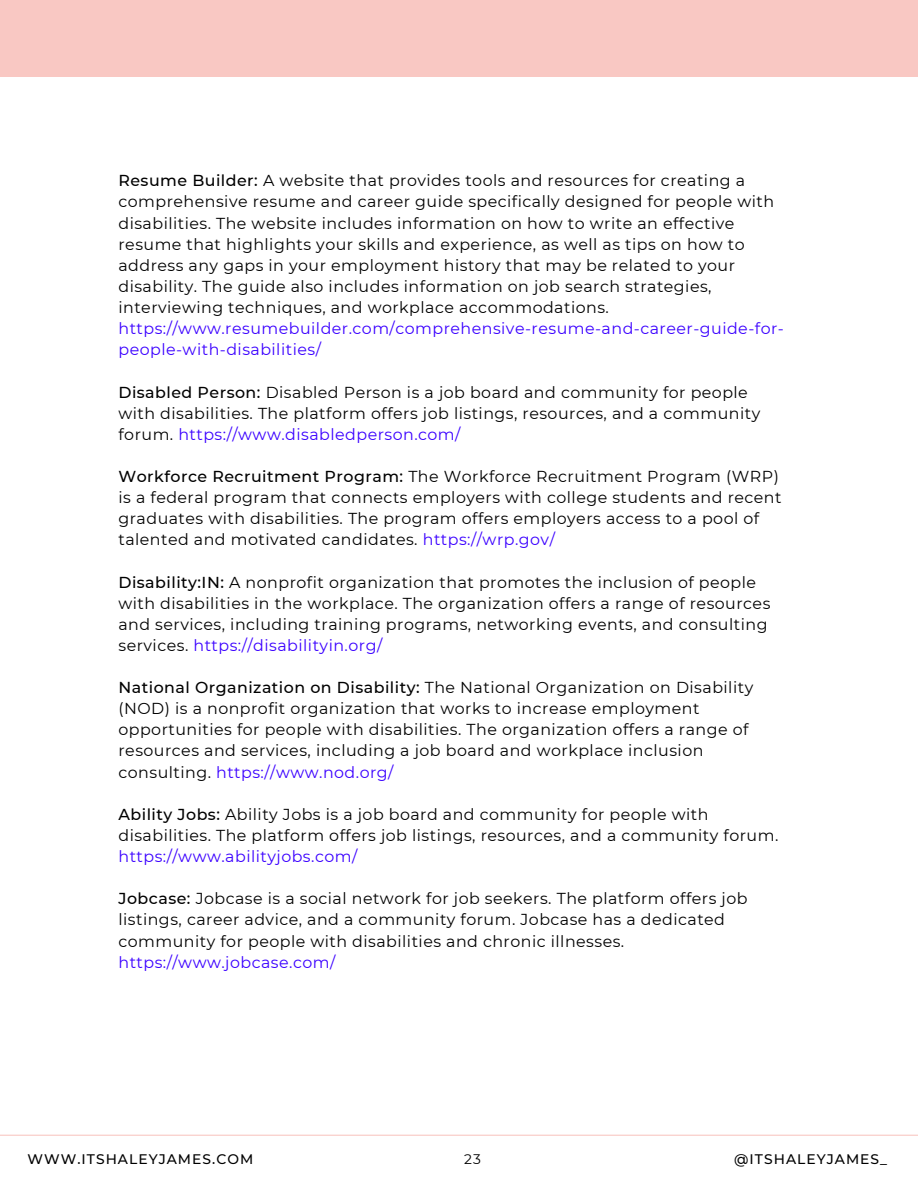
<style>
.page{position:relative;width:918px;height:1188px;background:#fff}
.page>*{position:absolute;margin:0;border:0;box-sizing:border-box;transform-origin:0 0}
.t1{font:15.9px/21.1px "Montserrat";letter-spacing:.03em;color:#000}
.t2{font:500 13.8px "Montserrat";letter-spacing:.075em;color:#000}
.t3{font:13.8px "Montserrat";color:#000}
.s1{font-weight:500}
.s2{color:#3b00ff}
</style>
<div class="page">
<hr style="left:0;top:1135px;width:918px;height:1px;background:#f9c8c3">
<div style="left:0;top:0;width:918px;height:76px;background:#f9c8c3"></div>
<h1 class="t1" style="left:118px;top:170px;width:667px"><span class="s1">Resume Builder:</span> A website that provides tools and resources for creating a comprehensive resume and career guide specifically designed for people with disabilities. The website includes information on how to write an effective resume that highlights your skills and experience, as well as tips on how to address any gaps in your employment history that may be related to your disability. The guide also includes information on job search strategies, interviewing techniques, and workplace accommodations. <span class="s2">https://www.resumebuilder.com/comprehensive-resume-and-career-guide-for&shy;people-with-disabilities/</span></h1>
<h1 class="t1" style="left:118px;top:381px;width:643px"><span class="s1">Disabled Person:</span> Disabled Person is a job board and community for people with disabilities. The platform offers job listings, resources, and a community forum. <span class="s2">https://www.disabledperson.com/</span></h1>
<h1 class="t1" style="left:118px;top:466px;width:665px"><span class="s1">Workforce Recruitment Program:</span> The Workforce Recruitment Program (WRP) is a federal program that connects employers with college students and recent graduates with disabilities. The program offers employers access to a pool of talented and motivated candidates. <span class="s2">https://wrp.gov/</span></h1>
<h1 class="t1" style="left:118px;top:571px;width:653px"><span class="s1">Disability:IN:</span> A nonprofit organization that promotes the inclusion of people with disabilities in the workplace. The organization offers a range of resources and services, including training programs, networking events, and consulting services. <span class="s2">https://disabilityin.org/</span></h1>
<h1 class="t1" style="left:118px;top:677px;width:636px"><span class="s1">National Organization on Disability:</span> The National Organization on Disability (NOD) is a nonprofit organization that works to increase employment opportunities for people with disabilities. The organization offers a range of resources and services, including a job board and workplace inclusion consulting. <span class="s2">https://www.nod.org/</span></h1>
<h1 class="t1" style="left:118px;top:804px;width:661px"><span class="s1">Ability Jobs:</span> Ability Jobs is a job board and community for people with disabilities. The platform offers job listings, resources, and a community forum. <span class="s2">https://www.abilityjobs.com/</span></h1>
<h1 class="t1" style="left:118px;top:888px;width:631px"><span class="s1">Jobcase:</span> Jobcase is a social network for job seekers. The platform offers job listings, career advice, and a community forum. Jobcase has a dedicated community for people with disabilities and chronic illnesses. <span class="s2">https://www.jobcase.com/</span></h1>
<p class="t2" style="left:28px;top:1150px;width:227px">WWW.ITSHALEYJAMES.COM</p>
<p class="t3" style="left:464px;top:1150px;width:18px">23</p>
<p class="t2" style="left:734px;top:1150px;width:154px">@ITSHALEYJAMES_</p>
</div>
